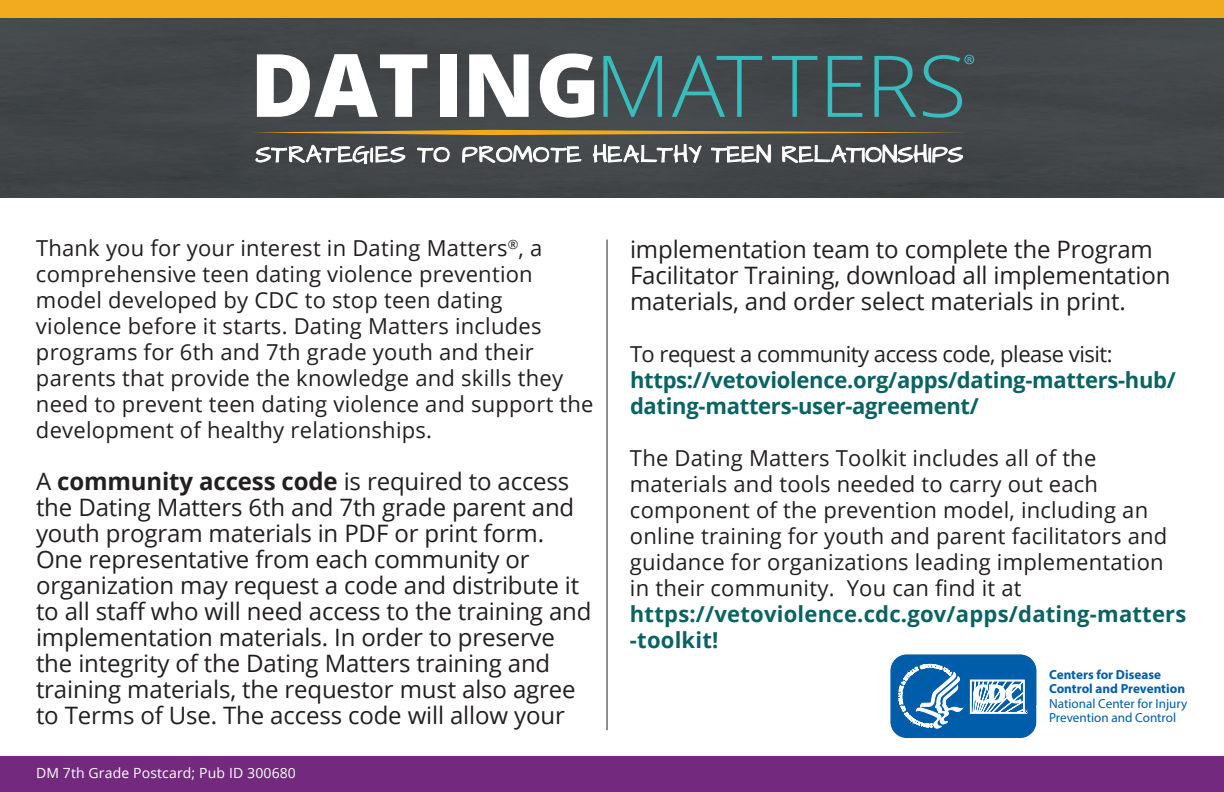
<style>
.page{position:relative;width:1224px;height:792px;background:#fff}
.page>*{position:absolute;margin:0;border:0;box-sizing:border-box;transform-origin:0 0}
.t1{font:24px/26px "Open Sans";letter-spacing:-.005em;color:#231f20}
.t2{font:22px/26px "Open Sans";letter-spacing:.01em;color:#231f20}
.t3{font:700 22px/26px "Open Sans";letter-spacing:-.015em;color:#0a6363}
.t4{font:14px "Open Sans";letter-spacing:.01em;color:#fff}
.t5{font:13.2px/14.6px "Myriad Pro";color:#005daa}
.s1{font-weight:700}
.s2{font-weight:400;color:#231f20}
.s3{font-weight:700;color:#0a6363}
</style>
<div class="page">
<div style="left:0;top:18px;width:1224px;height:180px;background:#424549"></div>
<div style="left:0;top:756px;width:1224px;height:36px;background:#72297e"></div>
<div style="left:0;top:0;width:1224px;height:18px;background:#f2ab1e"></div>
<svg style="left:257px;top:54px;width:170px;height:63px"></svg>
<div style="left:440px;top:54px;width:17px;height:63px;background:#fff"></div>
<svg style="left:469px;top:54px;width:60px;height:63px"></svg>
<svg style="left:540px;top:54px;width:54px;height:64px"></svg>
<svg style="left:603px;top:56px;width:59px;height:61px;background:#406a6c"></svg>
<svg style="left:672px;top:56px;width:90px;height:61px;background:#405e60"></svg>
<svg style="left:772px;top:56px;width:45px;height:61px;background:#3f575a"></svg>
<svg style="left:828px;top:56px;width:34px;height:61px;background:#3e6769"></svg>
<svg style="left:874px;top:56px;width:42px;height:61px;background:#3d6668"></svg>
<svg style="left:250px;top:130px;width:719px;height:49px;background:#64635e"></svg>
<svg style="left:923px;top:55px;width:51px;height:63px;background:#3f5b5d"></svg>
<hr style="left:607px;top:240px;width:1px;height:490px;background:#231f20">
<svg style="left:890px;top:654px;width:147px;height:85px"></svg>
<p class="t2" style="left:36px;top:235px;width:559px">Thank you for your interest in Dating Matters<sup>®</sup>, a comprehensive teen dating violence prevention model developed by CDC to stop teen dating violence before it starts. Dating Matters includes programs for 6th and 7th grade youth and their parents that provide the knowledge and skills they need to prevent teen dating violence and support the development of healthy relationships.</p>
<p class="t1" style="left:36px;top:468px;width:557px">A <span class="s1">community access code</span> is required to access the Dating Matters 6th and 7th grade parent and youth program materials in PDF or print form.<br>One representative from each community or organization may request a code and distribute it to all staff who will need access to the training and implementation materials. In order to preserve the integrity of the Dating Matters training and training materials, the requestor must also agree to Terms of Use. The access code will allow your</p>
<p class="t4" style="left:36px;top:764px;width:261px">DM 7th Grade Postcard; Pub ID 300680</p>
<p class="t1" style="left:630px;top:235px;width:542px">implementation team to complete the Program<br>Facilitator Training, download all implementation materials, and order select materials in print.</p>
<p class="t3" style="left:630px;top:340px;width:548px"><span class="s2">To request a community access code, please visit: </span>https://vetoviolence.org/apps/dating-matters-hub/ dating-matters-user-agreement/</p>
<p class="t2" style="left:630px;top:444px;width:558px">The Dating Matters Toolkit includes all of the materials and tools needed to carry out each component of the prevention model, including an online training for youth and parent facilitators and guidance for organizations leading implementation in their community. You can find it at <span class="s3">https://vetoviolence.cdc.gov/apps/dating-matters -toolkit!</span></p>
<p class="t5" style="left:1049px;top:667px;width:140px"><span class="s1">Centers for Disease<br>Control and Prevention<br></span>National Center for Injury<br>Prevention and Control</p>
</div>
